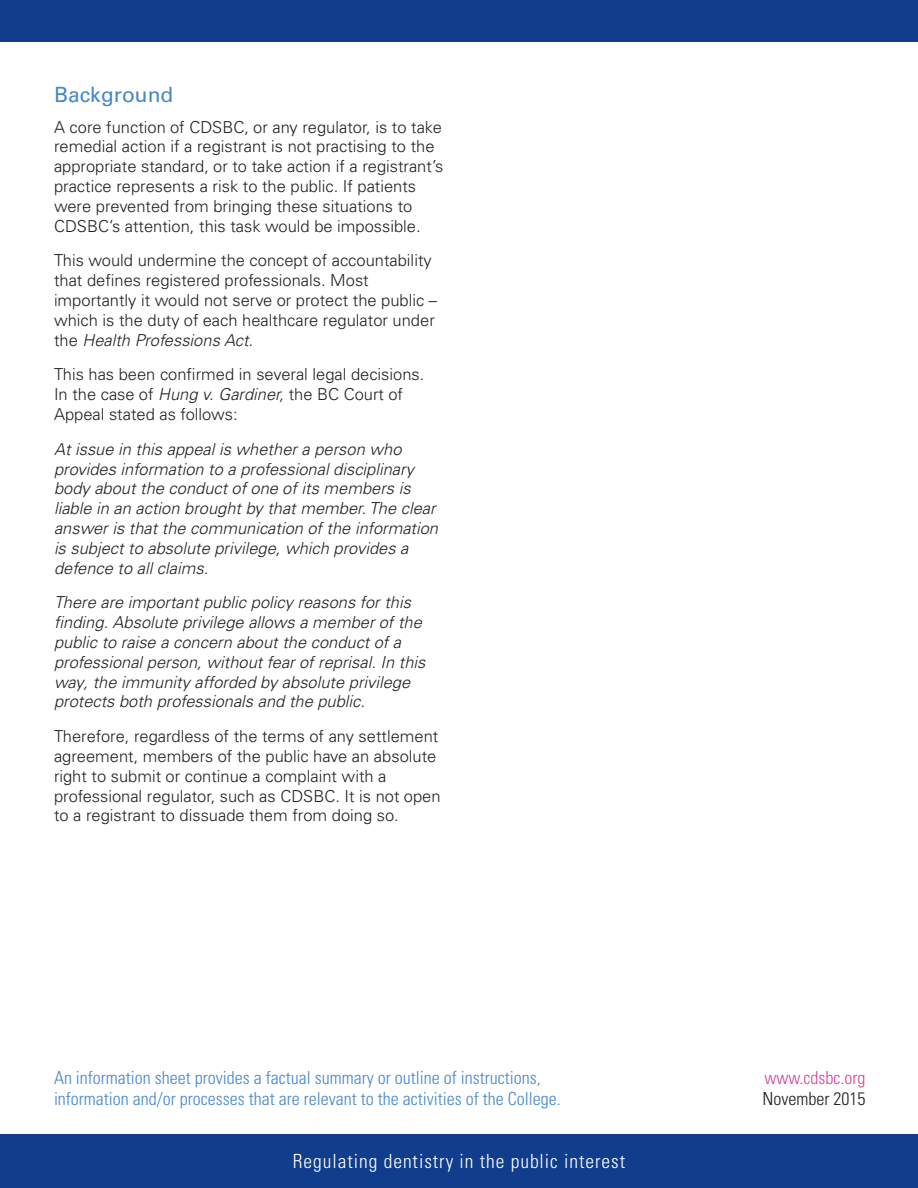
<style>
.page{position:relative;width:918px;height:1188px;background:#fff}
.page>*{position:absolute;margin:0;border:0;box-sizing:border-box;transform-origin:0 0}
.Subheader{font:21px "Univers LT Pro 55 Roman";color:#4687c7}
.t1{font:300 condensed 19.5px "Univers LT Std";letter-spacing:.05em;color:#fff}
.t2{font:300 condensed 18px/21.6px "Univers LT Std";color:#4687c7}
.t3{font:300 condensed 18px "Univers LT Std";color:#d34398}
.t4{font:300 condensed 18px "Univers LT Std";color:#231f20}
.Body{font:300 16.5px/19.8px "Univers LT Pro 45";color:#231f20}
.Body-2{font:italic 300 16.5px/19.8px "Univers LT Pro 45";color:#231f20}
.Italics{font:italic 300 16.5px/19.8px "Univers LT Pro 45";color:#231f20}
.Italics-2{font:300 16.5px/19.8px "Univers LT Pro 45";color:#231f20}
.s1{font-style:italic}
</style>
<div class="page">
<div style="left:0;top:1134px;width:918px;height:54px;background:#103d8c"></div>
<div style="left:0;top:0;width:918px;height:42px;background:#103d8c"></div>
<p class="Subheader" style="left:54px;top:82px;width:121px">Background</p>
<p class="Body" style="left:54px;top:117px;width:391px">A core function of CDSBC, or any regulator, is to take remedial action if a registrant is not practising to the appropriate standard, or to take action if a registrant’s practice represents a risk to the public. If patients were prevented from bringing these situations to CDSBC’s attention, this task would be impossible.</p>
<p class="Body" style="left:54px;top:251px;width:385px">This would undermine the concept of accountability that defines registered professionals. Most importantly it would not serve or protect the public – which is the duty of each healthcare regulator under the <span class="s1">Health Professions Act.</span></p>
<p class="Body" style="left:54px;top:365px;width:372px">This has been confirmed in several legal decisions.<br>In the case of <span class="s1">Hung v. Gardiner,</span> the BC Court of<br>Appeal stated as follows:</p>
<p class="Body-2" style="left:54px;top:439px;width:386px">At issue in this appeal is whether a person who provides information to a professional disciplinary body about the conduct of one of its members is liable in an action brought by that member. The clear answer is that the communication of the information is subject to absolute privilege, which provides a defence to all claims.</p>
<p class="Italics" style="left:54px;top:593px;width:373px">There are important public policy reasons for this finding. Absolute privilege allows a member of the public to raise a concern about the conduct of a professional person, without fear of reprisal. In this way, the immunity afforded by absolute privilege protects both professionals and the public.</p>
<p class="Italics-2" style="left:54px;top:726px;width:388px">Therefore, regardless of the terms of any settlement agreement, members of the public have an absolute right to submit or continue a complaint with a professional regulator, such as CDSBC. It is not open to a registrant to dissuade them from doing so.</p>
<p class="t2" style="left:54px;top:1067px;width:508px">An information sheet provides a factual summary or outline of instructions, information and/or processes that are relevant to the activities of the College.</p>
<p class="t3" style="left:764px;top:1067px;width:103px">www.cdsbc.org</p>
<p class="t4" style="left:763px;top:1088px;width:104px">November 2015</p>
<p class="t1" style="left:293px;top:1149px;width:334px">Regulating dentistry in the public interest</p>
</div>
